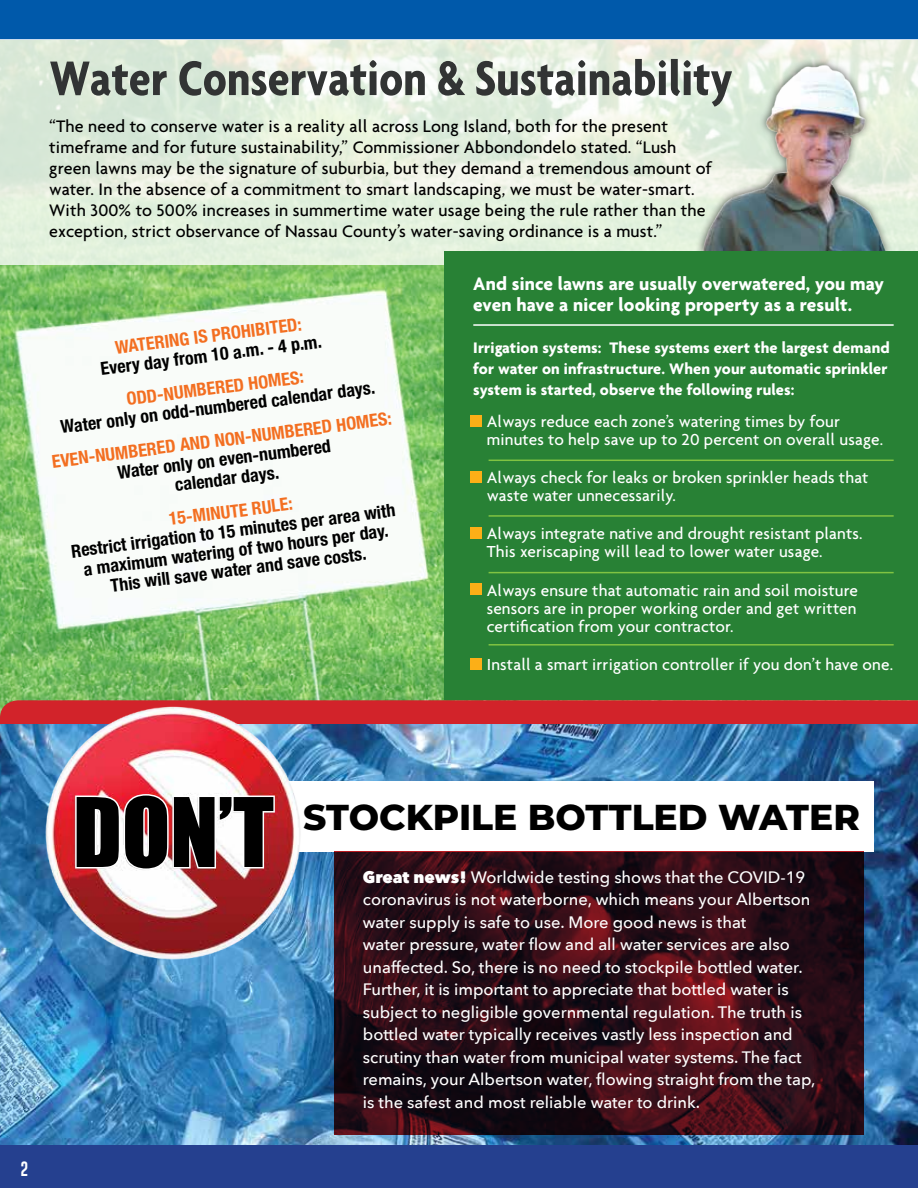
<style>
.page{position:relative;width:918px;height:1188px;background:#fff}
.page>*{position:absolute;margin:0;border:0;box-sizing:border-box;transform-origin:0 0}
.t1{font:88.5px "Impact";color:#000}
.t2{font:700 condensed 52.5px "Agenda";color:#323434}
.t3{font:800 36px "Montserrat";color:#000}
.t4{font:700 19.5px/21px "Agenda";letter-spacing:.01em;color:#fff}
.t5{font:500 18px/21px "Agenda";letter-spacing:.01em;color:#000}
.t6{font:700 condensed 18px/19.5px "Helvetica Neue LT Std";color:#000;text-align:center}
.t7{font:700 condensed 18px "Helvetica Neue LT Std";color:#f36f21}
.t8{font:500 17.25px/18px "Agenda";letter-spacing:.01em;color:#fff}
.t9{font:500 16.5px/22.5px "Avenir Next";color:#fff}
.t10{font:700 16.5px/21px "Agenda";letter-spacing:.01em;color:#fff}
.t11{font:15px "Gobold Lowplus";color:#fff}
.t12{font:12px "Myriad Pro";color:#fff}
.s1{font-weight:800}
</style>
<div class="page">
<img style="left:0;top:265px;width:445px;height:435px">
<svg style="left:0;top:700px;width:918px;height:25px;background:#cb2930"></svg>
<img style="left:0;top:725px;width:918px;height:421px">
<div style="left:0;top:0;width:918px;height:40px;background:#0059aa"></div>
<div style="left:228px;top:781px;width:646px;height:71px;background:#fff"></div>
<img style="left:19px;top:690px;width:301px;height:286px">
<svg style="left:74px;top:792px;width:202px;height:80px"></svg>
<svg style="left:335px;top:852px;width:529px;height:283px;background:#2d0c16"></svg>
<div style="left:0;top:1146px;width:918px;height:42px;background:#25408f"></div>
<hr style="left:917px;top:1146px;width:1px;height:42px;background:#c4a949">
<svg style="left:0;top:40px;width:699px;height:225px;background:#e4efdf"></svg>
<img style="left:699px;top:40px;width:219px;height:212px">
<div style="left:445px;top:252px;width:473px;height:448px;background:#288135"></div>
<hr style="left:473px;top:324px;width:421px;height:2px;background:#fff">
<hr style="left:489px;top:460px;width:405px;height:1px;background:#80c342">
<hr style="left:489px;top:515px;width:405px;height:2px;background:#80c342">
<hr style="left:489px;top:572px;width:405px;height:1px;background:#80c342">
<hr style="left:489px;top:644px;width:405px;height:2px;background:#80c342">
<div style="left:470px;top:415px;width:12px;height:12px;background:#fcaf17"></div>
<div style="left:470px;top:471px;width:12px;height:12px;background:#fcaf17"></div>
<div style="left:470px;top:527px;width:12px;height:12px;background:#fcaf17"></div>
<div style="left:470px;top:583px;width:12px;height:12px;background:#fcaf17"></div>
<div style="left:470px;top:658px;width:12px;height:12px;background:#fcaf17"></div>
<h2 class="t2" style="left:50px;top:47px;width:684px">Water Conservation &amp; Sustainability</h2>
<p class="t5" style="left:49px;top:115px;width:664px">“The need to conserve water is a reality all across Long Island, both for the present timeframe and for future sustainability,” Commissioner Abbondondelo stated. “Lush green lawns may be the signature of suburbia, but they demand a tremendous amount of water. In the absence of a commitment to smart landscaping, we must be water-smart.<br>With 300% to 500% increases in summertime water usage being the rule rather than the exception, strict observance of Nassau County’s water-saving ordinance is a must.”</p>
<p class="t7" style="left:114px;top:336px;width:189px;rotate:-7deg">WATERING IS PROHIBITED:</p>
<p class="t6" style="left:100px;top:359px;width:224px;rotate:-7deg">Every day from 10 a.m. - 4 p.m.</p>
<p class="t7" style="left:125px;top:388px;width:180px;rotate:-7deg">ODD-NUMBERED HOMES:</p>
<p class="t6" style="left:60px;top:416px;width:318px;rotate:-7deg">Water only on odd-numbered calendar days.</p>
<p class="t7" style="left:51px;top:450px;width:344px;rotate:-7deg">EVEN-NUMBERED AND NON-NUMBERED HOMES:</p>
<p class="t6" style="left:116px;top:462px;width:216px;rotate:-7deg">Water only on even-numbered calendar days.</p>
<p class="t7" style="left:168px;top:508px;width:126px;rotate:-7deg">15-MINUTE RULE:</p>
<p class="t6" style="left:70px;top:541px;width:328px;rotate:-7deg">Restrict irrigation to 15 minutes per area with a maximum watering of two hours per day.<br>This will save water and save costs.</p>
<p class="t4" style="left:473px;top:275px;width:412px">And since lawns are usually overwatered, you may even have a nicer looking property as a result.</p>
<p class="t10" style="left:473px;top:339px;width:418px">Irrigation systems: These systems exert the largest demand for water on infrastructure. When your automatic sprinkler system is started, observe the following rules:</p>
<p class="t8" style="left:487px;top:412px;width:398px">Always reduce each zone’s watering times by four minutes to help save up to 20 percent on overall usage.</p>
<p class="t8" style="left:487px;top:468px;width:383px">Always check for leaks or broken sprinkler heads that waste water unnecessarily.</p>
<p class="t8" style="left:487px;top:524px;width:377px">Always integrate native and drought resistant plants.<br>This xeriscaping will lead to lower water usage.</p>
<p class="t8" style="left:487px;top:581px;width:373px;text-align:justify">Always ensure that automatic rain and soil moisture sensors are in proper working order and get written certification from your contractor.</p>
<p class="t8" style="left:487px;top:655px;width:408px">Install a smart irrigation controller if you don’t have one.</p>
<p class="t11" style="left:21px;top:1159px;width:9px">2</p>
<p class="t12" style="left:20px;top:1161px;width:8px">2</p>
<h1 class="t1" style="left:73px;top:764px;width:202px">DON’T</h1>
<h3 class="t3" style="left:303px;top:791px;width:558px">STOCKPILE BOTTLED WATER</h3>
<p class="t9" style="left:363px;top:865px;width:454px"><span class="s1">Great news!</span> Worldwide testing shows that the COVID-19 coronavirus is not waterborne, which means your Albertson water supply is safe to use. More good news is that<br>water pressure, water flow and all water services are also unaffected. So, there is no need to stockpile bottled water.<br>Further, it is important to appreciate that bottled water is subject to negligible governmental regulation. The truth is bottled water typically receives vastly less inspection and scrutiny than water from municipal water systems. The fact remains, your Albertson water, flowing straight from the tap, is the safest and most reliable water to drink.</p>
</div>
